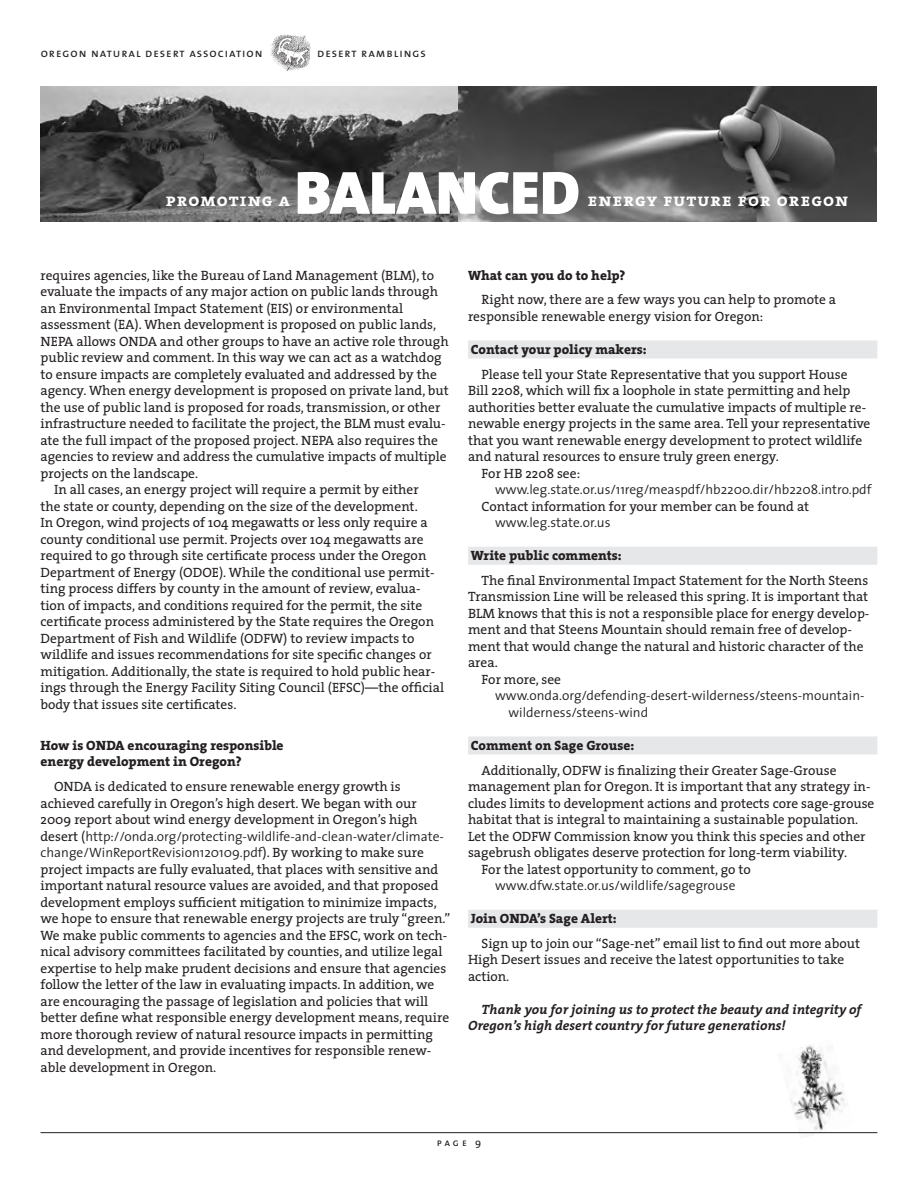
<style>
.page{position:relative;width:918px;height:1188px;background:#fff}
.page>*{position:absolute;margin:0;border:0;box-sizing:border-box;transform-origin:0 0}
.new_text{font:900 61.5px "The Sans";letter-spacing:-.005em;color:#fff}
.new_text-2{font:18px "The Serif Bold Caps";letter-spacing:.06em;color:#fff}
.new_text-3{font:13.5px/16.5px "The Serif";color:#231f20}
.energy_web_link{font:300 13.5px/16.5px "The Sans";color:#231f20}
.new_text-4{font:italic 700 13.5px/16.5px "The Serif";color:#231f20}
.action_point_subhed{font:800 13.5px "The Serif";color:#231f20}
.energy_subhed{font:800 13.5px/16.5px "The Serif";color:#231f20}
.t1{font:12px "The Sans Caps";letter-spacing:.08em;color:#231f20}
.folio_line{font:10.5px "The Sans Caps";color:#231f20}
.s1{font-family:"The Sans";font-weight:300}
.s2{font-family:"The Sans"}
</style>
<div class="page">
<img style="left:270px;top:34px;width:40px;height:37px">
<img style="left:777px;top:1045px;width:77px;height:89px">
<hr style="left:41px;top:1132px;width:836px;height:1px;background:#231f20">
<img style="left:41px;top:87px;width:835px;height:135px">
<div style="left:468px;top:340px;width:409px;height:18px;background:#e6e7e9"></div>
<div style="left:468px;top:547px;width:409px;height:18px;background:#e6e7e9"></div>
<div style="left:468px;top:736px;width:409px;height:18px;background:#e6e7e9"></div>
<div style="left:468px;top:910px;width:409px;height:18px;background:#e6e7e9"></div>
<p class="t1" style="left:41px;top:43px;width:223px">oregon natural desert association</p>
<p class="t1" style="left:317px;top:43px;width:110px">desert ramblings</p>
<p class="new_text-2" style="left:166px;top:184px;width:126px">promoting a</p>
<p class="new_text" style="left:295px;top:141px;width:287px">BALANCED</p>
<p class="new_text-2" style="left:588px;top:184px;width:262px">energy future for oregon</p>
<p class="new_text-3" style="left:41px;top:267px;width:410px">requires agencies, like the Bureau of Land Management (BLM), to evaluate the impacts of any major action on public lands through an Environmental Impact Statement (EIS) or environmental assessment (EA). When development is proposed on public lands, NEPA allows ONDA and other groups to have an active role through public review and comment. In this way we can act as a watchdog to ensure impacts are completely evaluated and addressed by the agency. When energy development is proposed on private land, but the use of public land is proposed for roads, transmission, or other infrastructure needed to facilitate the project, the BLM must evalu&shy;ate the full impact of the proposed project. NEPA also requires the agencies to review and address the cumulative impacts of multiple projects on the landscape.</p>
<p class="new_text-3" style="left:41px;top:481px;width:405px;text-indent:14px">In all cases, an energy project will require a permit by either<br>the state or county, depending on the size of the development.<br>In Oregon, wind projects of 104 megawatts or less only require a county conditional use permit. Projects over 104 megawatts are required to go through site certificate process under the Oregon Department of Energy (ODOE). While the conditional use permit&shy;ting process differs by county in the amount of review, evalua&shy;tion of impacts, and conditions required for the permit, the site certificate process administered by the State requires the Oregon Department of Fish and Wildlife (ODFW) to review impacts to wildlife and issues recommendations for site specific changes or mitigation. Additionally, the state is required to hold public hear&shy;ings through the Energy Facility Siting Council (EFSC)—the official body that issues site certificates.</p>
<p class="energy_subhed" style="left:41px;top:737px;width:245px">How is ONDA encouraging responsible energy development in Oregon?</p>
<p class="new_text-3" style="left:41px;top:778px;width:411px;text-indent:14px">ONDA is dedicated to ensure renewable energy growth is achieved carefully in Oregon’s high desert. We began with our 2009 report about wind energy development in Oregon’s high desert (<span class="s1">http://onda.org/protecting-wildlife-and-clean-water/climate&shy;change/WinReportRevision120109.pdf</span>). By working to make sure project impacts are fully evaluated, that places with sensitive and important natural resource values are avoided, and that proposed development employs sufficient mitigation to minimize impacts, we hope to ensure that renewable energy projects are truly “green.” We make public comments to agencies and the EFSC, work on tech&shy;nical advisory committees facilitated by counties, and utilize legal expertise to help make prudent decisions and ensure that agencies follow the letter of the law in evaluating impacts. In addition, we are encouraging the passage of legislation and policies that will better define what responsible energy development means, require more thorough review of natural resource impacts in permitting and development, and provide incentives for responsible renew&shy;able development in Oregon.</p>
<p class="energy_subhed" style="left:468px;top:267px;width:159px">What can you do to help?</p>
<p class="new_text-3" style="left:468px;top:291px;width:370px;text-indent:14px">Right now, there are a few ways you can help to promote a responsible renewable energy vision for Oregon:</p>
<p class="action_point_subhed" style="left:471px;top:338px;width:177px">Contact your policy makers:</p>
<p class="new_text-3" style="left:468px;top:366px;width:404px;text-indent:14px">Please tell your State Representative that you support House Bill 2208, which will fix a loophole in state permitting and help authorities better evaluate the cumulative impacts of multiple re&shy;newable energy projects in the same area. Tell your representative that you want renewable energy development to protect wildlife and natural resources to ensure truly green energy.</p>
<p class="new_text-3" style="left:482px;top:464px;width:100px">For HB 2208 see:</p>
<p class="energy_web_link" style="left:495px;top:481px;width:378px">www.leg.state.or.us/11reg/measpdf/hb2200.dir/hb2208.intro.pdf</p>
<p class="new_text-3" style="left:482px;top:497px;width:329px">Contact information for your member can be found at</p>
<p class="energy_web_link" style="left:495px;top:514px;width:117px">www.leg.state.or.us</p>
<p class="action_point_subhed" style="left:471px;top:544px;width:152px">Write public comments:</p>
<p class="new_text-3" style="left:468px;top:572px;width:403px;text-indent:14px">The final Environmental Impact Statement for the North Steens Transmission Line will be released this spring. It is important that BLM knows that this is not a responsible place for energy develop&shy;ment and that Steens Mountain should remain free of develop&shy;ment that would change the natural and historic character of the area.</p>
<p class="new_text-3" style="left:482px;top:671px;width:81px">For more, see</p>
<p class="energy_web_link" style="left:509px;top:687px;width:358px;text-indent:-14px">www.onda.org/defending-desert-wilderness/steens-mountain&shy;wilderness/steens-wind</p>
<p class="action_point_subhed" style="left:471px;top:734px;width:165px">Comment on Sage Grouse:</p>
<p class="new_text-3" style="left:468px;top:761px;width:408px;text-indent:14px">Additionally, ODFW is finalizing their Greater Sage-Grouse management plan for Oregon. It is important that any strategy in&shy;cludes limits to development actions and protects core sage-grouse habitat that is integral to maintaining a sustainable population.<br>Let the ODFW Commission know you think this species and other sagebrush obligates deserve protection for long-term viability.</p>
<p class="new_text-3" style="left:482px;top:860px;width:271px">For the latest opportunity to comment, go to</p>
<p class="energy_web_link" style="left:495px;top:877px;width:242px">www.dfw.state.or.us/wildlife/sagegrouse</p>
<p class="action_point_subhed" style="left:471px;top:907px;width:148px">Join ONDA’s Sage Alert:</p>
<p class="new_text-3" style="left:468px;top:935px;width:394px;text-indent:14px">Sign up to join our “Sage-net” email list to find out more about<br>High Desert issues and receive the latest opportunities to take action.</p>
<p class="new_text-4" style="left:468px;top:1001px;width:395px;text-indent:14px">Thank you for joining us to protect the beauty and integrity of<br>Oregon’s high desert country for future generations!</p>
<p class="folio_line" style="left:437px;top:1134px;width:46px">page <span class="s2">9</span></p>
</div>
